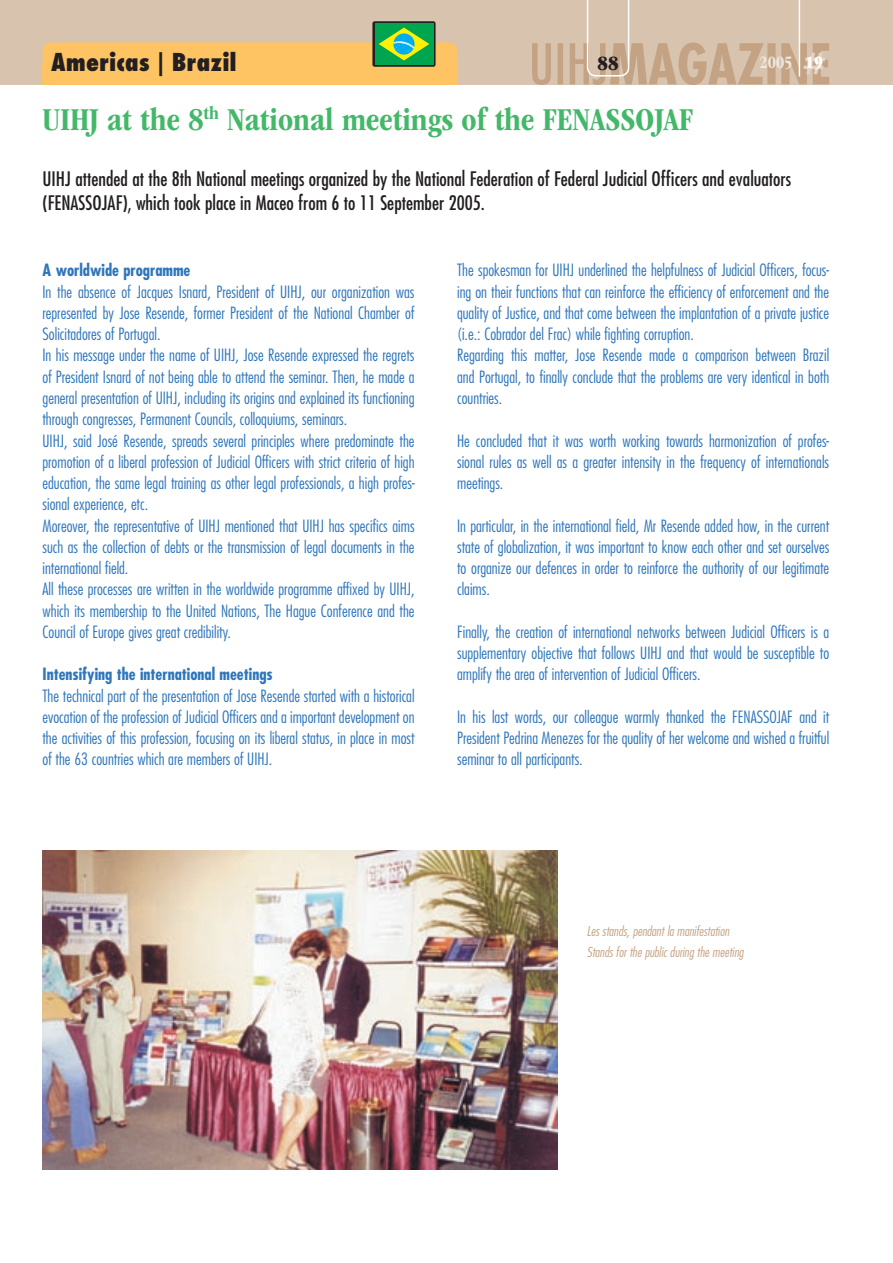
<style>
.page{position:relative;width:893px;height:1263px;background:#fff}
.page>*{position:absolute;margin:0;border:0;box-sizing:border-box;transform-origin:0 0}
._01-titre{font:700 condensed 33px "ITC Garamond Std";color:#44b869}
.t1{font:800 condensed 24px "Futura Std";color:#231f20}
.t2{font:21px "ITC Garamond Std Ult Cond";color:#231f20}
._02-chapeau{font:condensed 19.5px/23.4px "Futura Std";color:#231f20}
.t3{font:700 condensed 18px "ITC Garamond Std";color:#f0e9df}
._04-texte_anglais{font:300 condensed 16.5px/21.3px "Futura Std";color:#2e76bc;text-align:justify}
._03-texte_titre_anglais{font:700 condensed 16.5px "Futura Std";color:#2e76bc}
._07-légende{font:italic 300 condensed 13.5px "Futura Std";color:#c3a384}
.s1{font-family:"ITC Garamond Std Ult Cond";font-weight:400;font-stretch:normal;color:#fff}
</style>
<div class="page">
<div style="left:0;top:0;width:893px;height:85px;background:#d8c3ae"></div>
<svg style="left:532px;top:0;width:297px;height:85px"></svg>
<div style="left:372px;top:21px;width:64px;height:46px;background:#231f20;border-radius:2px"></div>
<div style="left:375px;top:23px;width:58px;height:42px;background:#00a54f"></div>
<svg style="left:43px;top:28px;width:414px;height:57px"></svg>
<img style="left:43px;top:850px;width:514px;height:319px">
<p class="t1" style="left:51px;top:47px;width:187px">Americas | Brazil</p>
<p class="t2" style="left:598px;top:51px;width:22px">88</p>
<p class="t3" style="left:759px;top:52px;width:65px">2005 <span class="s1">19</span></p>
<p class="_01-titre" style="left:43px;top:101px;width:652px">UIHJ at the 8<sup>th</sup> National meetings of the FENASSOJAF</p>
<p class="_02-chapeau" style="left:43px;top:167px;width:750px">UIHJ attended at the 8th National meetings organized by the National Federation of Federal Judicial Officers and evaluators (FENASSOJAF), which took place in Maceo from 6 to 11 September 2005.</p>
<p class="_03-texte_titre_anglais" style="left:43px;top:260px;width:149px">A worldwide programme</p>
<p class="_04-texte_anglais" style="left:43px;top:281px;width:373px">In the absence of Jacques Isnard, President of UIHJ, our organization was represented by Jose Resende, former President of the National Chamber of Solicitadores of Portugal.</p>
<p class="_04-texte_anglais" style="left:43px;top:345px;width:374px">In his message under the name of UIHJ, Jose Resende expressed the regrets of President Isnard of not being able to attend the seminar. Then, he made a general presentation of UIHJ, including its origins and explained its functioning through congresses, Permanent Councils, colloquiums, seminars.</p>
<p class="_04-texte_anglais" style="left:43px;top:430px;width:374px">UIHJ, said José Resende, spreads several principles where predominate the promotion of a liberal profession of Judicial Officers with strict criteria of high education, the same legal training as other legal professionals, a high profes&shy;sional experience, etc.</p>
<p class="_04-texte_anglais" style="left:43px;top:515px;width:374px">Moreover, the representative of UIHJ mentioned that UIHJ has specifics aims such as the collection of debts or the transmission of legal documents in the international field.</p>
<p class="_04-texte_anglais" style="left:43px;top:579px;width:374px">All these processes are written in the worldwide programme affixed by UIHJ, which its membership to the United Nations, The Hague Conference and the Council of Europe gives great credibility.</p>
<p class="_03-texte_titre_anglais" style="left:43px;top:664px;width:232px">Intensifying the international meetings</p>
<p class="_04-texte_anglais" style="left:43px;top:685px;width:374px">The technical part of the presentation of Jose Resende started with a historical evocation of the profession of Judicial Officers and a important development on the activities of this profession, focusing on its liberal status, in place in most of the 63 countries which are members of UIHJ.</p>
<p class="_04-texte_anglais" style="left:457px;top:260px;width:374px">The spokesman for UIHJ underlined the helpfulness of Judicial Officers, focus&shy;ing on their functions that can reinforce the efficiency of enforcement and the quality of Justice, and that come between the implantation of a private justice (i.e.: Cobrador del Frac) while fighting corruption.</p>
<p class="_04-texte_anglais" style="left:457px;top:345px;width:374px">Regarding this matter, Jose Resende made a comparison between Brazil and Portugal, to finally conclude that the problems are very identical in both countries.</p>
<p class="_04-texte_anglais" style="left:457px;top:430px;width:374px">He concluded that it was worth working towards harmonization of profes&shy;sional rules as well as a greater intensity in the frequency of internationals meetings.</p>
<p class="_04-texte_anglais" style="left:457px;top:515px;width:374px">In particular, in the international field, Mr Resende added how, in the current state of globalization, it was important to know each other and set ourselves to organize our defences in order to reinforce the authority of our legitimate claims.</p>
<p class="_04-texte_anglais" style="left:457px;top:621px;width:374px">Finally, the creation of international networks between Judicial Officers is a supplementary objective that follows UIHJ and that would be susceptible to amplify the area of intervention of Judicial Officers.</p>
<p class="_04-texte_anglais" style="left:457px;top:706px;width:374px">In his last words, our colleague warmly thanked the FENASSOJAF and it President Pedrina Menezes for the quality of her welcome and wished a fruitful seminar to all participants.</p>
<p class="_07-légende" style="left:587px;top:922px;width:144px">Les stands, pendant la manifestation</p>
<p class="_07-légende" style="left:587px;top:944px;width:158px">Stands for the public during the meeting</p>
</div>
